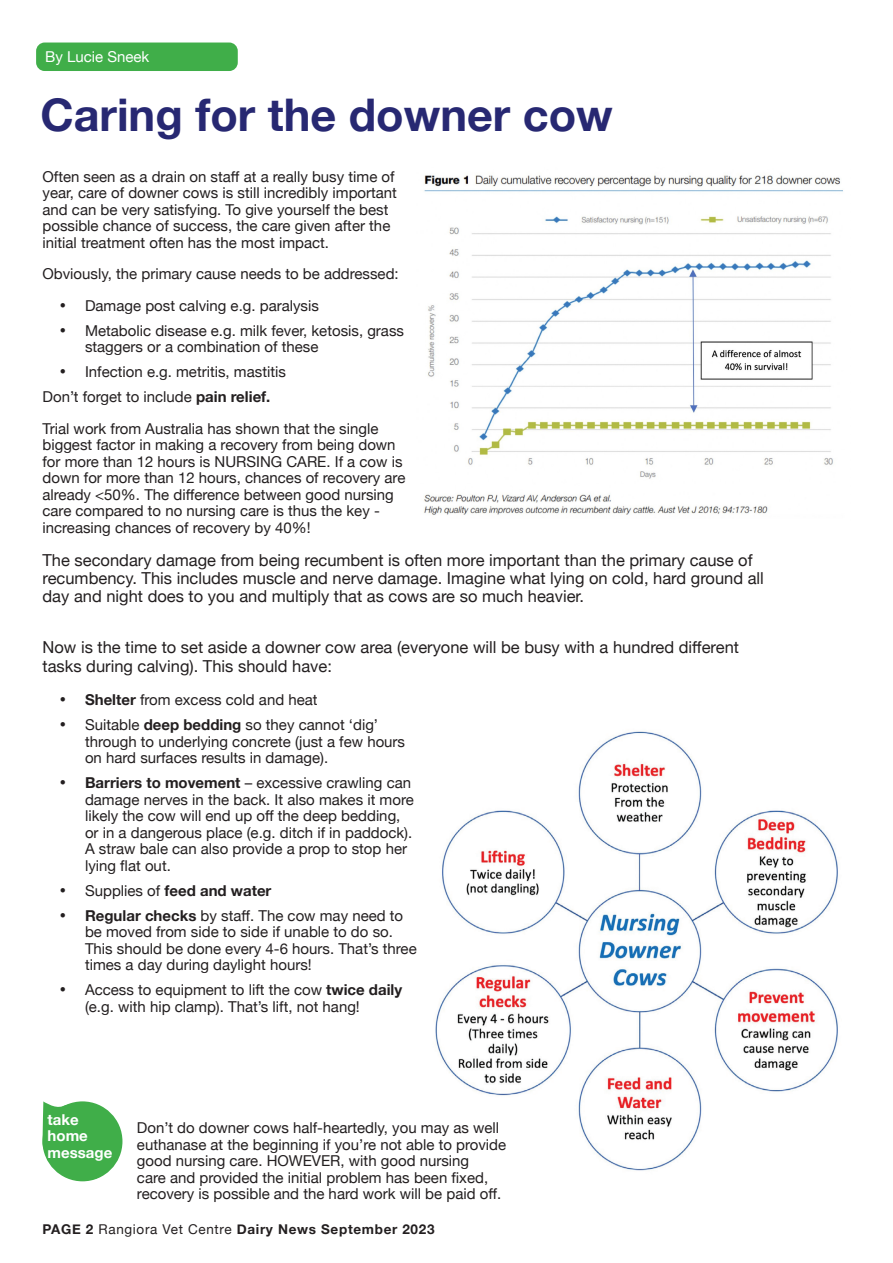
<style>
.page{position:relative;width:893px;height:1263px;background:#fff}
.page>*{position:absolute;margin:0;border:0;box-sizing:border-box;transform-origin:0 0}
.t1{font:700 45px "Helvetica Neue";color:#272872}
.t2{font:16.5px/18.1px "Helvetica Neue";color:#231f20}
.t3{font:15px/16.5px "Helvetica Neue";color:#231f20}
.t4{font:700 15px "Helvetica Neue";color:#231f20}
.t5{font:700 15px/16.5px "Helvetica Neue";color:#fff}
.t6{font:15px "Helvetica Neue";color:#fff}
.Default{font:700 13.5px "Helvetica Neue";letter-spacing:.05em;color:#231f20}
.s1{font-weight:700}
.s2{font-weight:400}
</style>
<div class="page">
<div style="left:36px;top:43px;width:202px;height:28px;background:#40ae49;border-radius:9px"></div>
<img style="left:424px;top:175px;width:419px;height:340px">
<img style="left:435px;top:731px;width:403px;height:440px">
<svg style="left:43px;top:1101px;width:67px;height:79px"></svg>
<div style="left:43px;top:1101px;width:79px;height:80px;background:#40ae49;border-radius:50%"></div>
<p class="t6" style="left:45px;top:46px;width:106px">By Lucie Sneek</p>
<p class="t1" style="left:40px;top:80px;width:574px">Caring for the downer cow</p>
<p class="t3" style="left:43px;top:169px;width:356px">Often seen as a drain on staff at a really busy time of year, care of downer cows is still incredibly important and can be very satisfying. To give yourself the best possible chance of success, the care given after the initial treatment often has the most impact.</p>
<p class="t3" style="left:43px;top:267px;width:358px">Obviously, the primary cause needs to be addressed:</p>
<p class="t3" style="left:60px;top:298px;width:261px">• Damage post calving e.g. paralysis</p>
<p class="t3" style="left:85px;top:323px;width:320px;text-indent:-26px">• Metabolic disease e.g. milk fever, ketosis, grass staggers or a combination of these</p>
<p class="t3" style="left:60px;top:365px;width:228px">• Infection e.g. metritis, mastitis</p>
<p class="t3" style="left:43px;top:390px;width:229px">Don’t forget to include <span class="s1">pain relief.</span></p>
<p class="t3" style="left:43px;top:421px;width:364px">Trial work from Australia has shown that the single biggest factor in making a recovery from being down for more than 12 hours is NURSING CARE. If a cow is down for more than 12 hours, chances of recovery are already &lt;50%. The difference between good nursing care compared to no nursing care is thus the key - increasing chances of recovery by 40%!</p>
<p class="t2" style="left:43px;top:552px;width:723px">The secondary damage from being recumbent is often more important than the primary cause of recumbency. This includes muscle and nerve damage. Imagine what lying on cold, hard ground all day and night does to you and multiply that as cows are so much heavier.</p>
<p class="t2" style="left:43px;top:639px;width:698px">Now is the time to set aside a downer cow area (everyone will be busy with a hundred different tasks during calving). This should have:</p>
<p class="t3" style="left:60px;top:692px;width:260px">• <span class="s1">Shelter</span> from excess cold and heat</p>
<p class="t3" style="left:85px;top:717px;width:322px;text-indent:-26px">• Suitable <span class="s1">deep bedding</span> so they cannot ‘dig’ through to underlying concrete (just a few hours on hard surfaces results in damage).</p>
<p class="t3" style="left:85px;top:775px;width:330px;text-indent:-26px">• <span class="s1">Barriers to movement</span> – excessive crawling can damage nerves in the back. It also makes it more likely the cow will end up off the deep bedding, or in a dangerous place (e.g. ditch if in paddock).<br>A straw bale can also provide a prop to stop her lying flat out.</p>
<p class="t4" style="left:60px;top:878px;width:213px">• <span class="s2">Supplies of</span> feed and water</p>
<p class="t3" style="left:85px;top:908px;width:333px;text-indent:-26px">• <span class="s1">Regular checks</span> by staff. The cow may need to be moved from side to side if unable to do so.<br>This should be done every 4-6 hours. That’s three times a day during daylight hours!</p>
<p class="t3" style="left:85px;top:982px;width:319px;text-indent:-26px">• Access to equipment to lift the cow <span class="s1">twice daily </span>(e.g. with hip clamp). That’s lift, not hang!</p>
<p class="t5" style="left:48px;top:1111px;width:66px">take home message</p>
<p class="t3" style="left:137px;top:1120px;width:371px">Don’t do downer cows half-heartedly, you may as well euthanase at the beginning if you’re not able to provide good nursing care. HOWEVER, with good nursing<br>care and provided the initial problem has been fixed, recovery is possible and the hard work will be paid off.</p>
<p class="Default" style="left:43px;top:1218px;width:393px">PAGE 2 <span class="s2">Rangiora Vet Centre</span> Dairy News September 2023</p>
</div>
